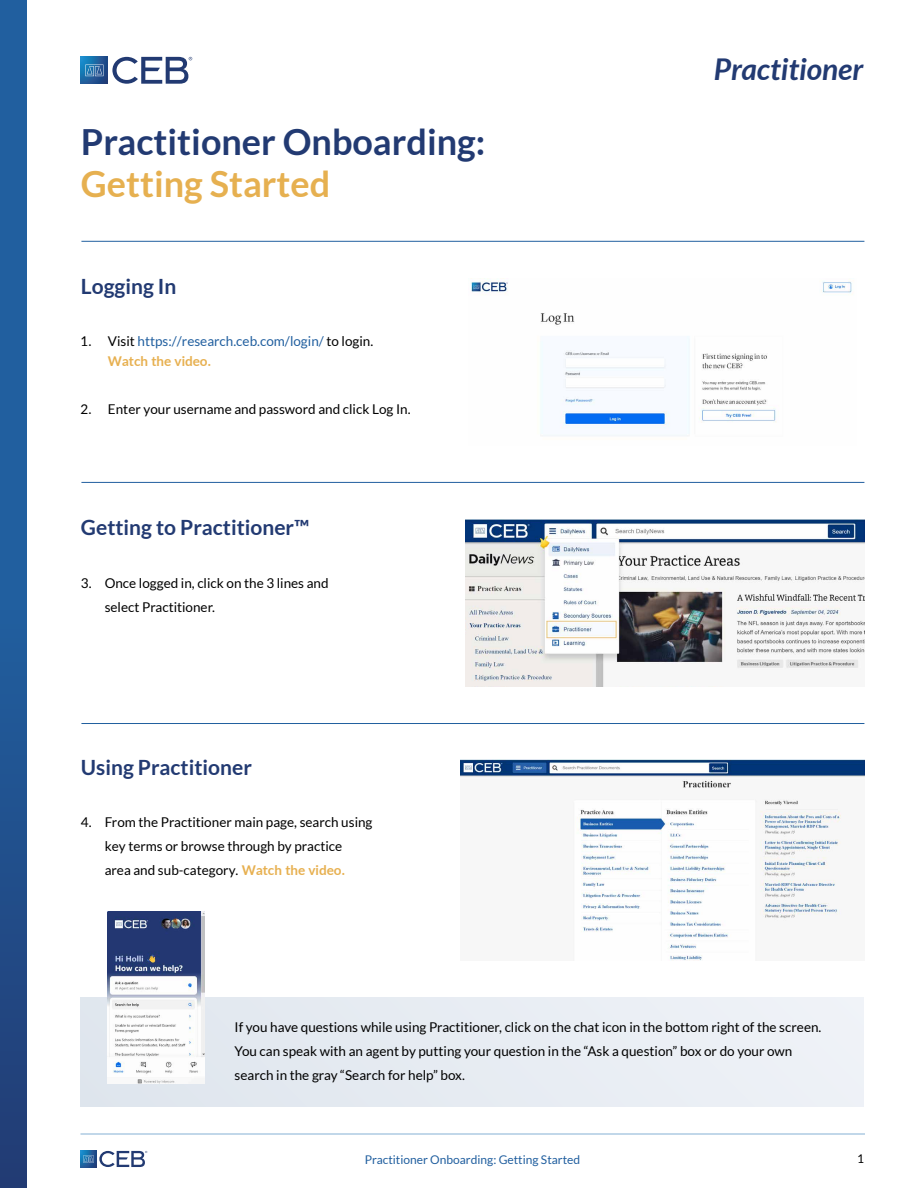
<style>
.page{position:relative;width:918px;height:1188px;background:#fff}
.page>*{position:absolute;margin:0;border:0;box-sizing:border-box;transform-origin:0 0}
.t1{font:700 36px "Lato";color:#223a72}
.t2{font:700 36px "Lato";color:#e6b050}
.t3{font:italic 700 30px "Lato";color:#223a72}
.t4{font:700 21px "Lato";color:#223a72}
.t5{font:13.5px/24px "Lato";color:#000}
.t6{font:13.5px/20.2px "Lato";color:#215f9f}
.t7{font:12px "Lato";color:#215f9f}
.t8{font:12px "Lato";color:#000}
.s1{color:#000}
.s2{font-weight:700;color:#e7b050}
</style>
<div class="page">
<div style="left:0;top:0;width:27px;height:1188px;background:linear-gradient(to bottom,#2168aa,#22447e)"></div>
<svg style="left:80px;top:1151px;width:3px;height:16px"></svg>
<svg style="left:83px;top:1151px;width:64px;height:16px"></svg>
<hr style="left:80px;top:1134px;width:785px;height:1px;background:#84b1d4">
<img style="left:471px;top:278px;width:382px;height:158px">
<img style="left:466px;top:519px;width:399px;height:168px">
<img style="left:460px;top:759px;width:404px;height:202px">
<div style="left:81px;top:998px;width:783px;height:109px;background:#e8ecf3"></div>
<img style="left:108px;top:911px;width:97px;height:172px">
<hr style="left:81px;top:482px;width:783px;height:1px;background:#215f9f">
<hr style="left:81px;top:723px;width:783px;height:1px;background:#215f9f">
<svg style="left:81px;top:57px;width:27px;height:27px"></svg>
<svg style="left:85px;top:65px;width:19px;height:11px"></svg>
<svg style="left:112px;top:57px;width:80px;height:27px"></svg>
<hr style="left:81px;top:241px;width:783px;height:1px;background:#215f9f">
<h1 class="t1" style="left:81px;top:121px;width:406px">Practitioner Onboarding:</h1>
<h1 class="t2" style="left:81px;top:163px;width:251px">Getting Started</h1>
<h3 class="t4" style="left:81px;top:274px;width:97px">Logging In</h3>
<p class="t6" style="left:108px;top:331px;width:267px;text-indent:-27px"><span class="s1">1. Visit</span> https://research.ceb.com/login/ <span class="s1">to login.<br></span><span class="s2">Watch the video.</span></p>
<p class="t5" style="left:81px;top:396px;width:331px">2. Enter your username and password and click Log In.</p>
<h3 class="t4" style="left:81px;top:515px;width:230px">Getting to Practitioner™</h3>
<p class="t5" style="left:105px;top:571px;width:226px;text-indent:-24px">3. Once logged in, click on the 3 lines and select Practitioner.</p>
<h3 class="t4" style="left:81px;top:755px;width:172px">Using Practitioner</h3>
<p class="t5" style="left:81px;top:810px;width:293px;text-align:center">4. From the Practitioner main page, search using key terms or browse through by practice<br>area and sub-category. <span class="s2">Watch the video.</span></p>
<h2 class="t3" style="left:714px;top:52px;width:151px">Practitioner</h2>
<p class="t5" style="left:235px;top:1015px;width:588px">If you have questions while using Practitioner, click on the chat icon in the bottom right of the screen.<br>You can speak with an agent by putting your question in the “Ask a question” box or do your own search in the gray “Search for help” box.</p>
<p class="t7" style="left:365px;top:1153px;width:217px">Practitioner Onboarding: Getting Started</p>
<p class="t8" style="left:857px;top:1152px;width:8px">1</p>
</div>
